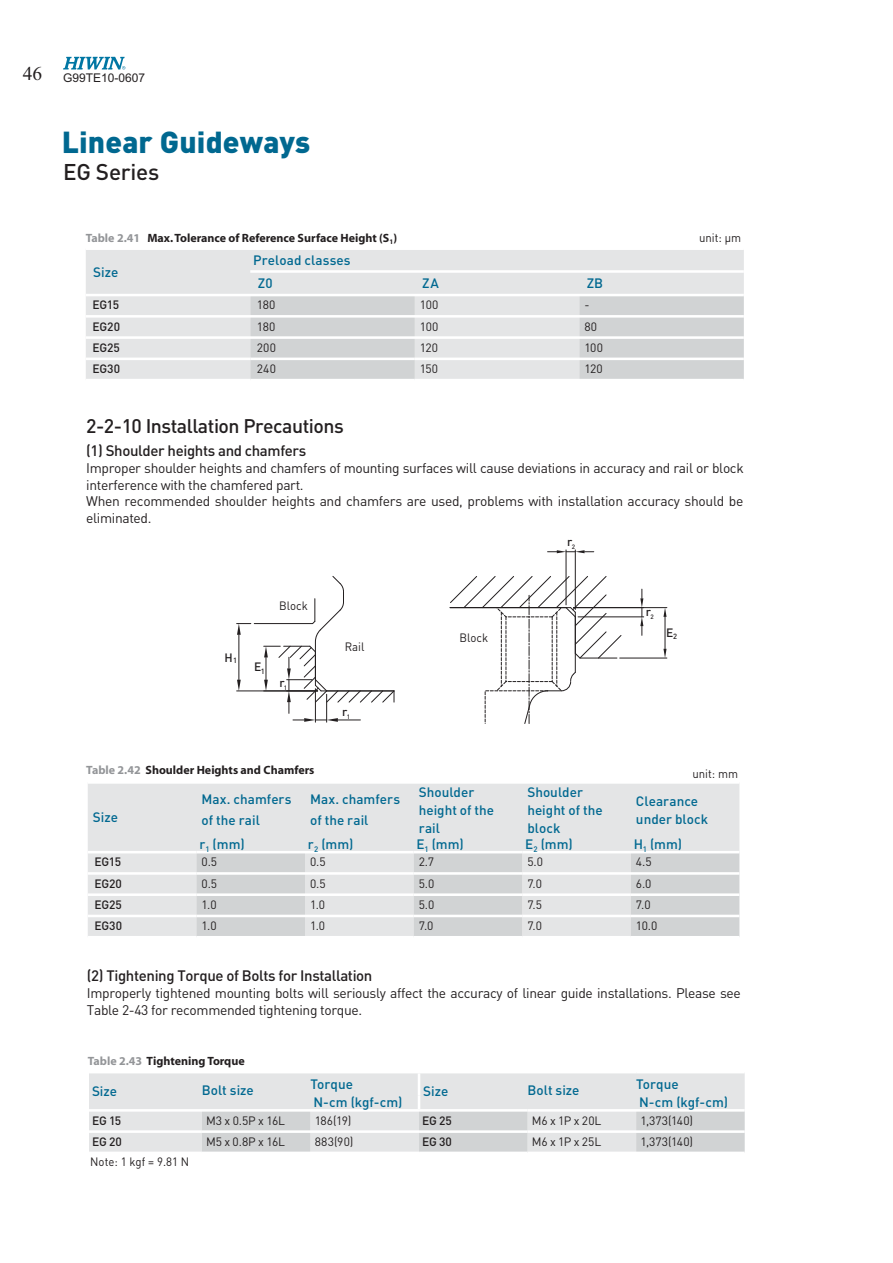
<style>
.page{position:relative;width:893px;height:1263px;background:#fff}
.page>*{position:absolute;margin:0;border:0;box-sizing:border-box;transform-origin:0 0}
.t1{font:900 30px "DIN";letter-spacing:.005em;color:#006890}
.t2{font:500 22.5px "DIN";letter-spacing:-.01em;color:#231f20}
.t3{font:500 19.5px "DIN";letter-spacing:-.025em;color:#231f20}
.t4{font:500 15px "DIN";letter-spacing:-.025em;color:#231f20}
.t5{font:13.8px/16.5px "DIN";letter-spacing:-.025em;color:#231f20}
.t6{font:500 13.5px/17.9px "DIN";color:#006890}
.t7{font:12px "DIN";color:#231f20}
.t8{font:700 12px "Myriad";color:#231f20}
.t9{font:500 12px "DIN";letter-spacing:-.015em;color:#231f20}
.t10{font:12px "DIN";color:#231f20;scale:.95 1}
.t11{font:12px "Arial";color:#231f20}
.t12{font:500 6.3px "DIN";color:#231f20}
.s1{font-family:"Times New Roman";font-size:19.5px}
.s2{color:#939598}
</style>
<div class="page">
<div style="left:88px;top:784px;width:651px;height:152px;background:#e4e5e6"></div>
<svg style="left:196px;top:853px;width:543px;height:83px;background:#d9dadb"></svg>
<hr style="left:196px;top:851px;width:218px;height:2px;background:#fff">
<hr style="left:522px;top:851px;width:217px;height:2px;background:#fff">
<hr style="left:196px;top:872px;width:218px;height:3px;background:#fff">
<hr style="left:522px;top:872px;width:217px;height:3px;background:#fff">
<hr style="left:196px;top:893px;width:218px;height:3px;background:#fff">
<hr style="left:196px;top:915px;width:218px;height:2px;background:#fff">
<hr style="left:522px;top:893px;width:109px;height:3px;background:#fff">
<hr style="left:522px;top:915px;width:109px;height:2px;background:#fff">
<hr style="left:631px;top:893px;width:108px;height:3px;background:#fff">
<hr style="left:631px;top:915px;width:108px;height:2px;background:#fff">
<hr style="left:88px;top:851px;width:108px;height:2px;background:#fff">
<hr style="left:88px;top:872px;width:108px;height:3px;background:#fff">
<hr style="left:88px;top:893px;width:108px;height:3px;background:#fff">
<hr style="left:88px;top:915px;width:108px;height:2px;background:#fff">
<hr style="left:414px;top:851px;width:108px;height:2px;background:#fff">
<hr style="left:414px;top:872px;width:108px;height:3px;background:#fff">
<hr style="left:414px;top:893px;width:108px;height:3px;background:#fff">
<hr style="left:414px;top:915px;width:108px;height:2px;background:#fff">
<div style="left:86px;top:250px;width:658px;height:129px;background:#e4e5e6"></div>
<svg style="left:250px;top:296px;width:494px;height:83px;background:#d7d9da"></svg>
<hr style="left:250px;top:358px;width:165px;height:2px;background:#fff">
<hr style="left:86px;top:294px;width:658px;height:2px;background:#fff">
<hr style="left:86px;top:315px;width:658px;height:3px;background:#fff">
<hr style="left:86px;top:336px;width:658px;height:3px;background:#fff">
<hr style="left:86px;top:358px;width:164px;height:2px;background:#fff">
<hr style="left:415px;top:358px;width:329px;height:2px;background:#fff">
<hr style="left:250px;top:270px;width:494px;height:3px;background:#fff">
<div style="left:89px;top:1073px;width:656px;height:79px;background:#e4e5e6"></div>
<hr style="left:89px;top:1109px;width:330px;height:3px;background:#fff">
<hr style="left:89px;top:1130px;width:113px;height:3px;background:#fff">
<hr style="left:418px;top:1073px;width:2px;height:23px;background:#fff">
<svg style="left:202px;top:1096px;width:543px;height:56px;background:#dfe0e1"></svg>
<hr style="left:573px;top:607px;width:94px;height:1px;background:#231f20">
<hr style="left:620px;top:658px;width:47px;height:1px;background:#231f20">
<hr style="left:665px;top:617px;width:1px;height:32px;background:#231f20">
<svg style="left:663px;top:608px;width:3px;height:9px"></svg>
<svg style="left:663px;top:649px;width:3px;height:9px"></svg>
<hr style="left:566px;top:550px;width:1px;height:55px;background:#231f20">
<hr style="left:575px;top:550px;width:1px;height:59px;background:#231f20">
<svg style="left:547px;top:550px;width:47px;height:3px"></svg>
<hr style="left:578px;top:617px;width:66px;height:1px;background:#231f20">
<svg style="left:640px;top:589px;width:3px;height:46px"></svg>
<svg style="left:237px;top:576px;width:158px;height:146px"></svg>
<svg style="left:449px;top:575px;width:173px;height:149px"></svg>
<svg style="left:63px;top:57px;width:62px;height:13px"></svg>
<p class="t11" style="left:23px;top:73px;width:124px"><span class="s1">46</span> G99TE10-0607</p>
<h1 class="t1" style="left:62px;top:125px;width:250px">Linear Guideways</h1>
<h2 class="t2" style="left:63px;top:164px;width:98px">EG Series</h2>
<p class="t8" style="left:86px;top:233px;width:313px"><span class="s2">Table 2.41</span> Max. Tolerance of Reference Surface Height (S<sub>1</sub>)</p>
<p class="t10" style="left:699px;top:234px;width:46px">unit: μm</p>
<p class="t6" style="left:93px;top:264px;width:27px">Size</p>
<p class="t6" style="left:258px;top:250px;width:94px;line-height:23.2px;text-indent:-4px">Preload classes<br>Z0</p>
<p class="t6" style="left:422px;top:276px;width:18px">ZA</p>
<p class="t6" style="left:587px;top:276px;width:18px">ZB</p>
<p class="t9" style="left:92px;top:301px;width:28px">EG15</p>
<p class="t7" style="left:257px;top:301px;width:20px">180</p>
<p class="t7" style="left:420px;top:301px;width:20px">100</p>
<p class="t7" style="left:584px;top:301px;width:7px">-</p>
<p class="t9" style="left:92px;top:322px;width:29px">EG20</p>
<p class="t7" style="left:257px;top:322px;width:20px">180</p>
<p class="t7" style="left:420px;top:322px;width:20px">100</p>
<p class="t7" style="left:584px;top:322px;width:14px">80</p>
<p class="t9" style="left:92px;top:343px;width:29px">EG25</p>
<p class="t7" style="left:257px;top:343px;width:21px">200</p>
<p class="t7" style="left:420px;top:343px;width:20px">120</p>
<p class="t7" style="left:584px;top:343px;width:20px">100</p>
<p class="t9" style="left:92px;top:365px;width:29px">EG30</p>
<p class="t7" style="left:257px;top:365px;width:21px">240</p>
<p class="t7" style="left:420px;top:365px;width:20px">150</p>
<p class="t7" style="left:584px;top:365px;width:20px">120</p>
<h3 class="t3" style="left:86px;top:419px;width:259px">2-2-10 Installation Precautions</h3>
<p class="t4" style="left:86px;top:446px;width:222px">(1) Shoulder heights and chamfers</p>
<p class="t5" style="left:86px;top:462px;width:659px">Improper shoulder heights and chamfers of mounting surfaces will cause deviations in accuracy and rail or block interference with the chamfered part.<br>When recommended shoulder heights and chamfers are used, problems with installation accuracy should be eliminated.</p>
<p class="t9" style="left:224px;top:653px;width:14px">H<sub>1</sub></p>
<p class="t10" style="left:279px;top:602px;width:32px">Block</p>
<p class="t9" style="left:254px;top:663px;width:12px">E<sub>1</sub></p>
<p class="t9" style="left:279px;top:679px;width:9px">r<sub>1</sub></p>
<p class="t8" style="left:86px;top:766px;width:230px"><span class="s2">Table 2.42</span> Shoulder Heights and Chamfers</p>
<p class="t10" style="left:345px;top:643px;width:22px">Rail</p>
<p class="t12" style="left:342px;top:714px;width:9px">1<sup>r</sup></p>
<p class="t10" style="left:459px;top:633px;width:32px">Block</p>
<p class="t12" style="left:567px;top:544px;width:9px">2<sup>r</sup></p>
<p class="t12" style="left:646px;top:614px;width:9px">2<sup>r</sup></p>
<p class="t9" style="left:666px;top:628px;width:12px">E<sub>2</sub></p>
<p class="t10" style="left:692px;top:769px;width:50px">unit: mm</p>
<p class="t6" style="left:93px;top:810px;width:27px">Size</p>
<p class="t6" style="left:201px;top:790px;width:92px;line-height:20.9px">Max. chamfers of the rail</p>
<p class="t6" style="left:310px;top:790px;width:92px;line-height:20.9px">Max. chamfers of the rail</p>
<p class="t6" style="left:419px;top:785px;width:77px">Shoulder height of the rail</p>
<p class="t6" style="left:527px;top:785px;width:77px">Shoulder height of the block</p>
<p class="t6" style="left:636px;top:793px;width:74px">Clearance under block</p>
<p class="t6" style="left:199px;top:837px;width:47px">r<sub>1</sub> (mm)</p>
<p class="t6" style="left:308px;top:837px;width:47px">r<sub>2</sub> (mm)</p>
<p class="t6" style="left:417px;top:837px;width:49px">E<sub>1</sub> (mm)</p>
<p class="t6" style="left:525px;top:837px;width:49px">E<sub>2</sub> (mm)</p>
<p class="t6" style="left:634px;top:837px;width:50px">H<sub>1</sub> (mm)</p>
<p class="t9" style="left:94px;top:858px;width:28px">EG15</p>
<p class="t7" style="left:201px;top:858px;width:17px">0.5</p>
<p class="t7" style="left:310px;top:858px;width:17px">0.5</p>
<p class="t7" style="left:419px;top:858px;width:17px">2.7</p>
<p class="t7" style="left:527px;top:858px;width:17px">5.0</p>
<p class="t7" style="left:636px;top:858px;width:17px">4.5</p>
<p class="t9" style="left:94px;top:879px;width:29px">EG20</p>
<p class="t7" style="left:201px;top:879px;width:17px">0.5</p>
<p class="t7" style="left:310px;top:879px;width:17px">0.5</p>
<p class="t7" style="left:419px;top:879px;width:17px">5.0</p>
<p class="t7" style="left:527px;top:879px;width:16px">7.0</p>
<p class="t7" style="left:636px;top:879px;width:17px">6.0</p>
<p class="t9" style="left:94px;top:900px;width:29px">EG25</p>
<p class="t7" style="left:201px;top:900px;width:17px">1.0</p>
<p class="t7" style="left:310px;top:900px;width:17px">1.0</p>
<p class="t7" style="left:419px;top:900px;width:17px">5.0</p>
<p class="t7" style="left:527px;top:900px;width:16px">7.5</p>
<p class="t7" style="left:636px;top:900px;width:16px">7.0</p>
<p class="t9" style="left:94px;top:922px;width:29px">EG30</p>
<p class="t7" style="left:201px;top:922px;width:17px">1.0</p>
<p class="t7" style="left:310px;top:922px;width:17px">1.0</p>
<p class="t7" style="left:419px;top:922px;width:16px">7.0</p>
<p class="t7" style="left:527px;top:922px;width:16px">7.0</p>
<p class="t7" style="left:636px;top:922px;width:23px">10.0</p>
<p class="t4" style="left:87px;top:971px;width:287px">(2) Tightening Torque of Bolts for Installation</p>
<p class="t5" style="left:87px;top:987px;width:655px">Improperly tightened mounting bolts will seriously affect the accuracy of linear guide installations. Please see<br>Table 2-43 for recommended tightening torque.</p>
<p class="t8" style="left:88px;top:1057px;width:158px"><span class="s2">Table 2.43</span> Tightening Torque</p>
<p class="t6" style="left:92px;top:1084px;width:27px">Size</p>
<p class="t6" style="left:202px;top:1083px;width:53px">Bolt size</p>
<p class="t6" style="left:310px;top:1076px;width:44px">Torque</p>
<p class="t6" style="left:423px;top:1084px;width:27px">Size</p>
<p class="t6" style="left:527px;top:1083px;width:53px">Bolt size</p>
<p class="t6" style="left:636px;top:1076px;width:44px">Torque</p>
<p class="t6" style="left:313px;top:1095px;width:90px">N-cm (kgf-cm)</p>
<p class="t6" style="left:639px;top:1095px;width:90px">N-cm (kgf-cm)</p>
<p class="t9" style="left:92px;top:1116px;width:31px">EG 15</p>
<p class="t7" style="left:206px;top:1116px;width:80px">M3 x 0.5P x 16L</p>
<p class="t7" style="left:315px;top:1116px;width:38px">186(19)</p>
<p class="t9" style="left:422px;top:1116px;width:31px">EG 25</p>
<p class="t7" style="left:532px;top:1116px;width:71px">M6 x 1P x 20L</p>
<p class="t7" style="left:640px;top:1116px;width:54px">1,373(140)</p>
<p class="t9" style="left:92px;top:1137px;width:31px">EG 20</p>
<p class="t7" style="left:206px;top:1137px;width:80px">M5 x 0.8P x 16L</p>
<p class="t7" style="left:315px;top:1137px;width:40px">883(90)</p>
<p class="t9" style="left:422px;top:1137px;width:31px">EG 30</p>
<p class="t7" style="left:532px;top:1137px;width:71px">M6 x 1P x 25L</p>
<p class="t7" style="left:640px;top:1137px;width:54px">1,373(140)</p>
<p class="t10" style="left:90px;top:1158px;width:106px">Note: 1 kgf = 9.81 N</p>
</div>
